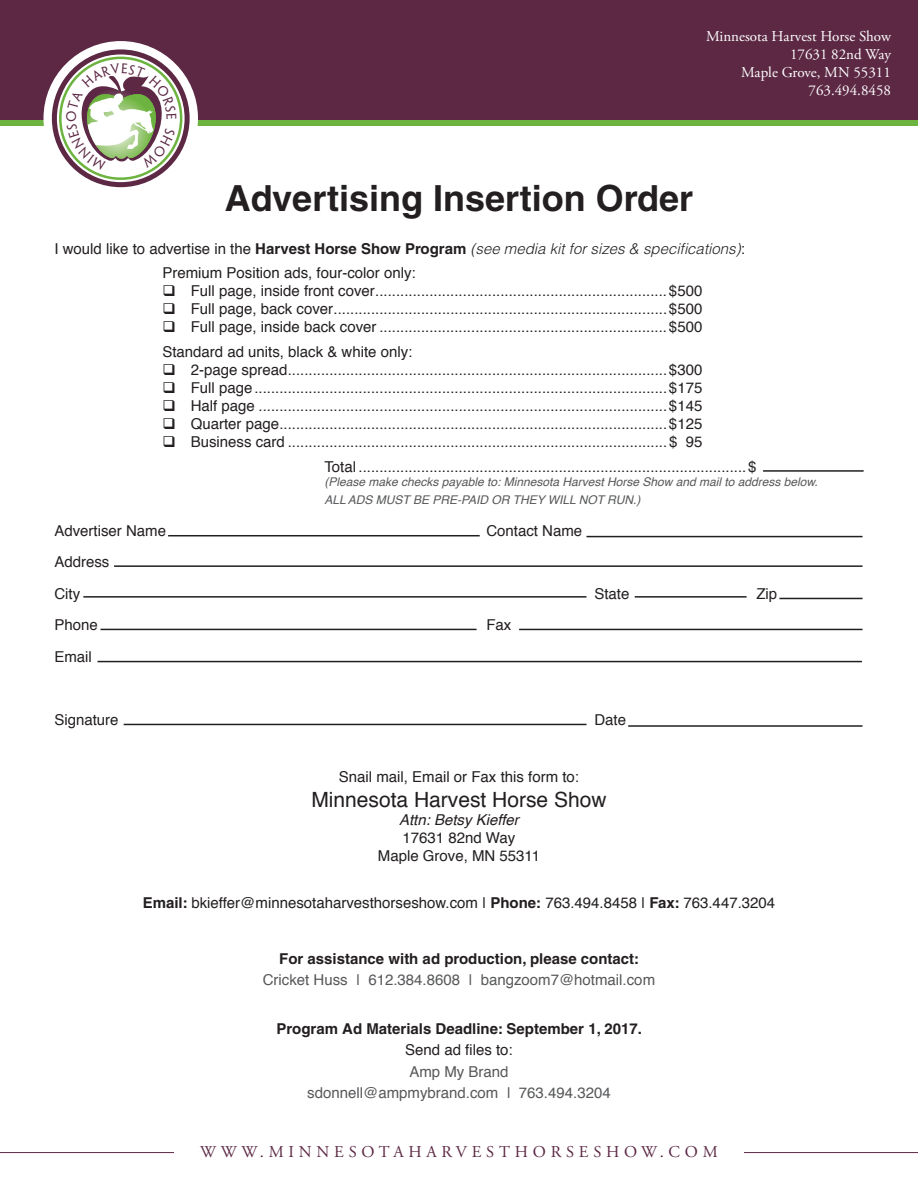
<style>
.page{position:relative;width:918px;height:1188px;background:#fff}
.page>*{position:absolute;margin:0;border:0;box-sizing:border-box;transform-origin:0 0}
.t1{font:700 36px "Helvetica";color:#231f20}
.t2{font:21px "Helvetica";color:#231f20}
.t3{font:16.5px "Adobe Garamond Pro";letter-spacing:.29em;color:#5c2844}
.t4{font:15px "Helvetica";color:#231f20}
.t5{font:15px "Helvetica";color:#57585a}
.t6{font:700 15px "Helvetica";color:#231f20}
.t7{font:italic 300 15px "Helvetica";color:#231f20}
.t8{font:15px "Adobe Garamond Pro";color:#fff}
.t9{font:italic 15px "Helvetica";color:#231f20}
.t10{font:italic 12px "Helvetica";color:#57585a}
.s1{font-weight:400;font-style:normal}
.s2{font-weight:700;font-style:normal}
.s3{font-weight:700}
</style>
<div class="page">
<svg style="left:0;top:119px;width:918px;height:7px;fill:#6cb43f"></svg>
<div style="left:0;top:0;width:918px;height:119px;background:#5c2844"></div>
<svg style="left:44px;top:41px;width:154px;height:155px"></svg>
<div style="left:59px;top:57px;width:123px;height:123px;border:3px solid #6cb43f;border-radius:50%"></div>
<div style="left:52px;top:49px;width:138px;height:138px;border:5px solid #5c2844;border-radius:50%"></div>
<hr style="left:0;top:1152px;width:174px;height:1px;background:#5c2844">
<hr style="left:744px;top:1152px;width:174px;height:1px;background:#5c2844">
<hr style="left:587px;top:536px;width:276px;height:1px;background:#231f20">
<hr style="left:114px;top:565px;width:749px;height:2px;background:#231f20">
<hr style="left:83px;top:596px;width:504px;height:2px;background:#231f20">
<hr style="left:635px;top:596px;width:112px;height:2px;background:#231f20">
<hr style="left:779px;top:598px;width:84px;height:1px;background:#231f20">
<hr style="left:101px;top:629px;width:376px;height:1px;background:#231f20">
<hr style="left:519px;top:629px;width:344px;height:1px;background:#231f20">
<hr style="left:98px;top:661px;width:764px;height:1px;background:#231f20">
<hr style="left:124px;top:724px;width:463px;height:1px;background:#231f20">
<hr style="left:628px;top:725px;width:235px;height:2px;background:#231f20">
<hr style="left:763px;top:470px;width:101px;height:2px;background:#231f20">
<hr style="left:168px;top:535px;width:312px;height:1px;background:#231f20">
<svg style="left:66px;top:64px;width:110px;height:106px"></svg>
<p class="t8" style="left:706px;top:28px;width:186px">Minnesota Harvest Horse Show</p>
<p class="t8" style="left:790px;top:46px;width:102px">17631 82nd Way</p>
<p class="t8" style="left:741px;top:64px;width:151px">Maple Grove, MN 55311</p>
<p class="t8" style="left:808px;top:82px;width:84px">763.494.8458</p>
<p class="t1" style="left:225px;top:177px;width:470px">Advertising Insertion Order</p>
<p class="t7" style="left:54px;top:239px;width:692px"><span class="s1">I would like to advertise in the</span> <span class="s2">Harvest Horse Show Program</span> (see media kit for sizes &amp; specifications)<span class="s1">:</span></p>
<p class="t4" style="left:162px;top:260px;width:255px">Premium Position ads, four-color only:</p>
<p class="t4" style="left:162px;top:278px;width:541px">❑ Full page, inside front cover......................................................................$500</p>
<p class="t4" style="left:162px;top:296px;width:541px">❑ Full page, back cover................................................................................$500</p>
<p class="t4" style="left:162px;top:314px;width:541px">❑ Full page, inside back cover .....................................................................$500</p>
<p class="t4" style="left:162px;top:339px;width:252px">Standard ad units, black &amp; white only:</p>
<p class="t4" style="left:162px;top:357px;width:541px">❑ 2-page spread...........................................................................................$300</p>
<p class="t4" style="left:162px;top:375px;width:541px">❑ Full page...................................................................................................$175</p>
<p class="t4" style="left:162px;top:393px;width:541px">❑ Half page ..................................................................................................$145</p>
<p class="t4" style="left:162px;top:411px;width:541px">❑ Quarter page.............................................................................................$125</p>
<p class="t4" style="left:162px;top:429px;width:541px">❑ Business card ...........................................................................................$ 95</p>
<p class="t4" style="left:324px;top:454px;width:433px">Total .............................................................................................$</p>
<p class="t10" style="left:324px;top:473px;width:495px">(Please make checks payable to: Minnesota Harvest Horse Show and mail to address below.</p>
<p class="t10" style="left:324px;top:491px;width:318px">ALL ADS MUST BE PRE-PAID OR THEY WILL NOT RUN.)</p>
<p class="t4" style="left:54px;top:518px;width:113px">Advertiser Name</p>
<p class="t4" style="left:486px;top:518px;width:97px">Contact Name</p>
<p class="t4" style="left:54px;top:549px;width:57px">Address</p>
<p class="t4" style="left:54px;top:581px;width:27px">City</p>
<p class="t4" style="left:594px;top:581px;width:37px">State</p>
<p class="t4" style="left:756px;top:581px;width:22px">Zip</p>
<p class="t4" style="left:54px;top:612px;width:45px">Phone</p>
<p class="t4" style="left:486px;top:612px;width:27px">Fax</p>
<p class="t4" style="left:54px;top:644px;width:39px">Email</p>
<p class="t4" style="left:54px;top:707px;width:66px">Signature</p>
<p class="t4" style="left:594px;top:707px;width:33px">Date</p>
<p class="t4" style="left:339px;top:764px;width:242px">Snail mail, Email or Fax this form to:</p>
<p class="t2" style="left:311px;top:782px;width:297px">Minnesota Harvest Horse Show</p>
<p class="t9" style="left:399px;top:808px;width:121px">Attn: Betsy Kieffer</p>
<p class="t4" style="left:403px;top:825px;width:114px">17631 82nd Way</p>
<p class="t4" style="left:378px;top:843px;width:164px">Maple Grove, MN 55311</p>
<p class="t4" style="left:143px;top:889px;width:634px"><span class="s3">Email:</span> bkieffer@minnesotaharvesthorseshow.com | <span class="s3">Phone:</span> 763.494.8458 | <span class="s3">Fax:</span> 763.447.3204</p>
<p class="t6" style="left:279px;top:949px;width:362px">For assistance with ad production, please contact:</p>
<p class="t5" style="left:263px;top:967px;width:394px">Cricket Huss | 612.384.8608 | bangzoom7@hotmail.com</p>
<p class="t6" style="left:277px;top:1019px;width:367px">Program Ad Materials Deadline: September 1, 2017.</p>
<p class="t4" style="left:405px;top:1036px;width:109px">Send ad files to:</p>
<p class="t5" style="left:409px;top:1059px;width:101px">Amp My Brand</p>
<p class="t5" style="left:307px;top:1080px;width:305px">sdonnell@ampmybrand.com | 763.494.3204</p>
<p class="t3" style="left:200px;top:1142px;width:519px">WWW.MINNESOTAHARVESTHORSESHOW.COM</p>
</div>
